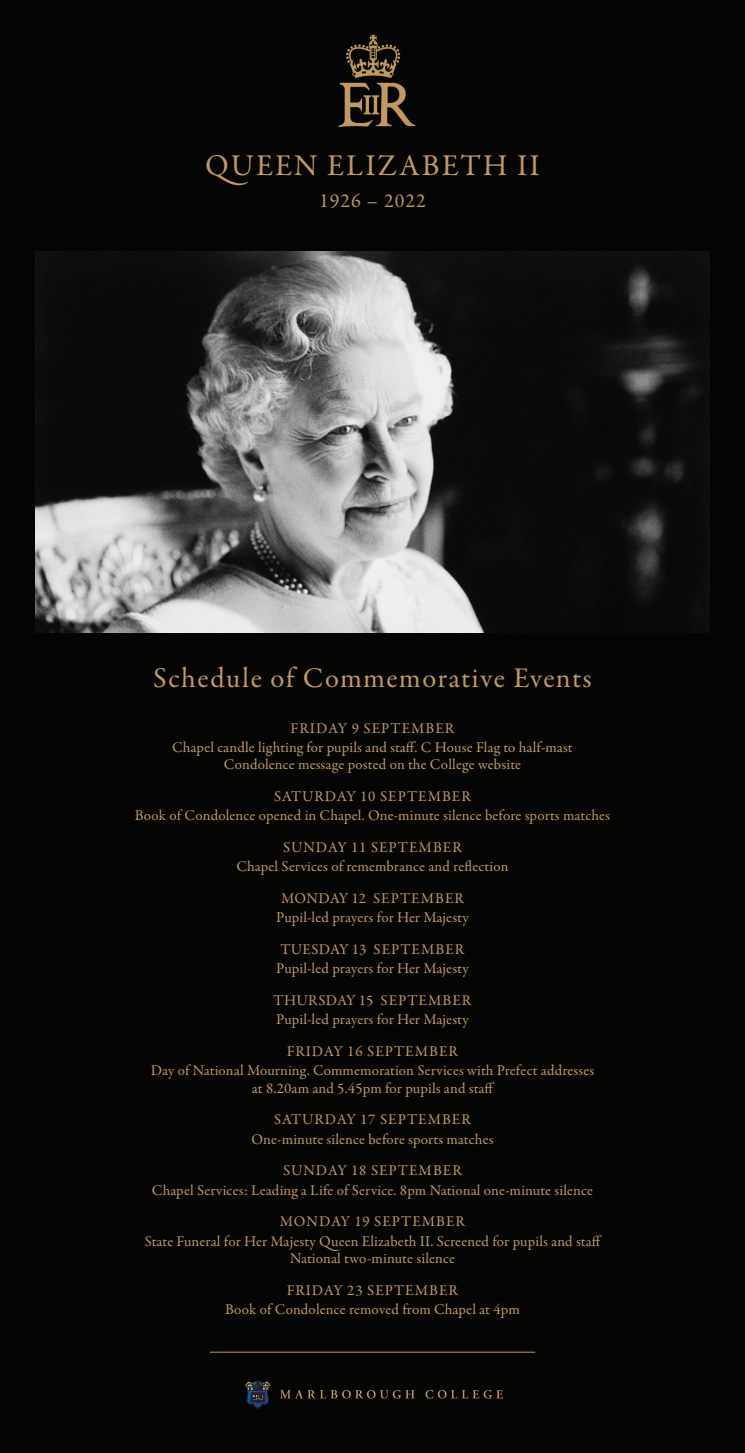
<style>
.page{position:relative;width:745px;height:1453px;background:#fff}
.page>*{position:absolute;margin:0;border:0;box-sizing:border-box;transform-origin:0 0}
.t1{font:30.38px "Garamond Premr Pro";letter-spacing:.07em;color:#c19a5d}
.t2{font:28.75px "Garamond Premr Pro";letter-spacing:.045em;color:#c19a5d}
.t3{font:20px "Garamond Premr Pro";letter-spacing:.05em;color:#c19a5d}
.t4{font:15px/17.5px "Garamond Premr Pro";letter-spacing:.01em;color:#c19a5d;text-align:center}
.t5{font:15px "Garamond Premr Pro";letter-spacing:.065em;color:#c19a5d}
.t6{font:15px "Garamond Premr Pro";letter-spacing:.06em;color:#c19a5d}
.t7{font:15px "Garamond Premr Pro";letter-spacing:.055em;color:#c19a5d}
.t8{font:15px "Garamond Premr Pro";letter-spacing:.07em;color:#c19a5d}
</style>
<div class="page">
<div style="left:0;top:0;width:744px;height:1453px;background:#040503"></div>
<img style="left:338px;top:34px;width:78px;height:93px">
<img style="left:35px;top:252px;width:674px;height:380px">
<svg style="left:280px;top:1390px;width:223px;height:8px"></svg>
<svg style="left:244px;top:1380px;width:27px;height:29px"></svg>
<hr style="left:209px;top:1352px;width:326px;height:1px;background:#c19a5d">
<p class="t1" style="left:205px;top:147px;width:336px">QUEEN ELIZABETH II</p>
<p class="t3" style="left:319px;top:189px;width:108px">1926 – 2022</p>
<p class="t2" style="left:153px;top:660px;width:440px">Schedule of Commemorative Events</p>
<p class="t8" style="left:290px;top:719px;width:165px">FRIDAY 9 SEPTEMBER</p>
<p class="t4" style="left:172px;top:739px;width:402px">Chapel candle lighting for pupils and staff. C House Flag to half-mast<br>Condolence message posted on the College website</p>
<p class="t6" style="left:274px;top:787px;width:198px">SATURDAY 10 SEPTEMBER</p>
<p class="t4" style="left:135px;top:807px;width:476px">Book of Condolence opened in Chapel. One-minute silence before sports matches</p>
<p class="t5" style="left:283px;top:838px;width:180px">SUNDAY 11 SEPTEMBER</p>
<p class="t4" style="left:236px;top:858px;width:273px">Chapel Services of remembrance and reflection</p>
<p class="t5" style="left:281px;top:889px;width:184px">MONDAY 12 SEPTEMBER</p>
<p class="t4" style="left:276px;top:909px;width:194px">Pupil-led prayers for Her Majesty</p>
<p class="t5" style="left:280px;top:940px;width:185px">TUESDAY 13 SEPTEMBER</p>
<p class="t4" style="left:276px;top:960px;width:194px">Pupil-led prayers for Her Majesty</p>
<p class="t7" style="left:273px;top:991px;width:199px">THURSDAY 15 SEPTEMBER</p>
<p class="t4" style="left:276px;top:1011px;width:194px">Pupil-led prayers for Her Majesty</p>
<p class="t5" style="left:287px;top:1042px;width:172px">FRIDAY 16 SEPTEMBER</p>
<p class="t4" style="left:151px;top:1062px;width:444px">Day of National Mourning. Commemoration Services with Prefect addresses at 8.20am and 5.45pm for pupils and staff</p>
<p class="t6" style="left:274px;top:1110px;width:198px">SATURDAY 17 SEPTEMBER</p>
<p class="t4" style="left:251px;top:1130px;width:243px">One-minute silence before sports matches</p>
<p class="t5" style="left:283px;top:1161px;width:180px">SUNDAY 18 SEPTEMBER</p>
<p class="t4" style="left:152px;top:1181px;width:442px">Chapel Services: Leading a Life of Service. 8pm National one-minute silence</p>
<p class="t5" style="left:280px;top:1212px;width:186px">MONDAY 19 SEPTEMBER</p>
<p class="t4" style="left:145px;top:1232px;width:458px">State Funeral for Her Majesty Queen Elizabeth II. Screened for pupils and staff<br>National two-minute silence</p>
<p class="t5" style="left:287px;top:1281px;width:172px">FRIDAY 23 SEPTEMBER</p>
<p class="t4" style="left:225px;top:1301px;width:296px">Book of Condolence removed from Chapel at 4pm</p>
</div>
